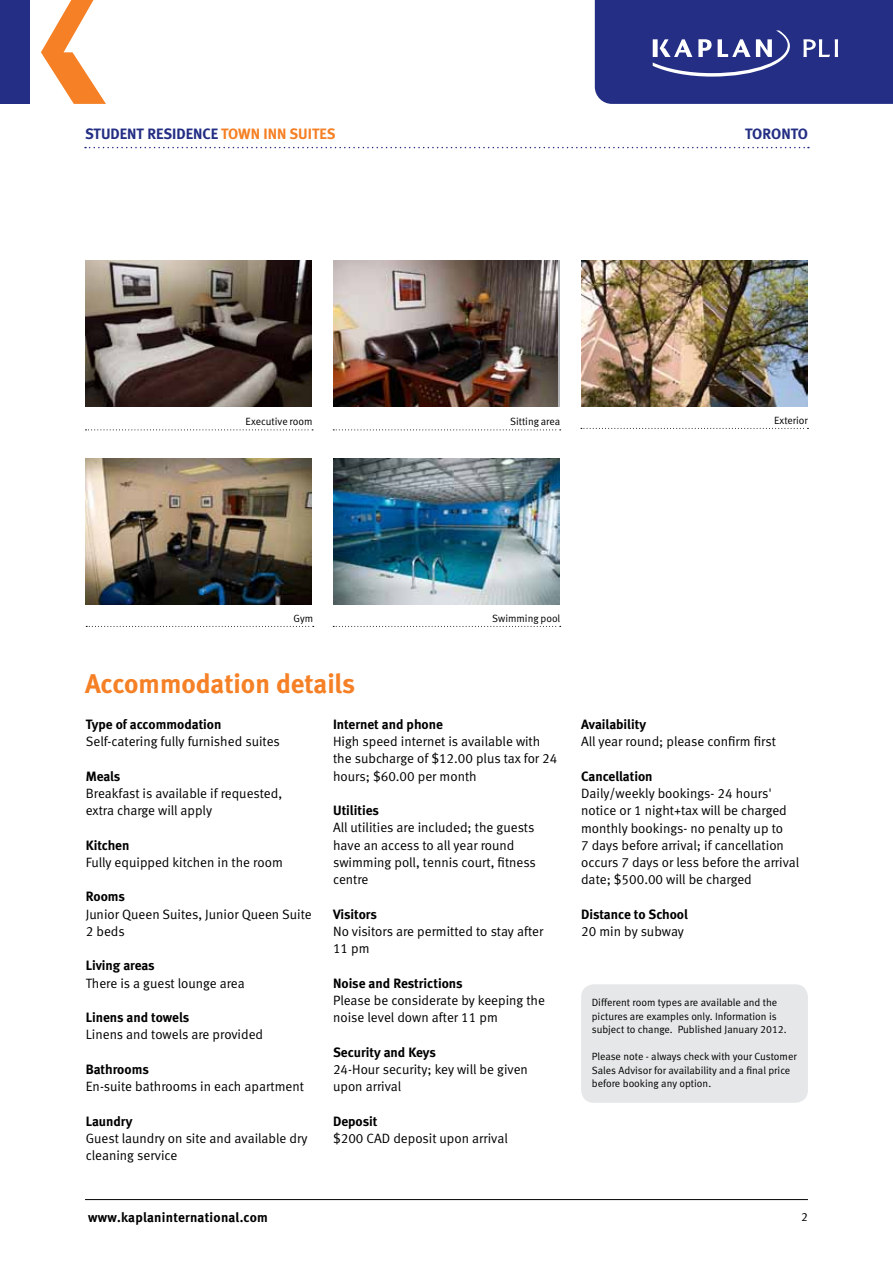
<style>
.page{position:relative;width:893px;height:1263px;background:#fff}
.page>*{position:absolute;margin:0;border:0;box-sizing:border-box;transform-origin:0 0}
.t1{font:27px "Meta Bold LF";color:#f58025}
.t2{font:15px "Meta Bold LF";color:#232e84}
.t3{font:15px "Meta Bold LF";color:#f58025}
.t4{font:13.5px/17.2px "Meta Normal LF";color:#000}
.t5{font:13.5px "Meta Bold LF";color:#000}
.t6{font:13.5px "Meta Bold LF";letter-spacing:.02em;color:#000}
.t7{font:12px "Meta Normal LF";color:#000}
.t8{font:10.5px/13.5px "Meta Normal LF";color:#000}
.s1{color:#232e84}
</style>
<div class="page">
<hr style="left:85px;top:1199px;width:723px;height:1px;background:#000">
<div style="left:0;top:0;width:29px;height:104px;background:#232e84"></div>
<svg style="left:41px;top:0;width:65px;height:104px"></svg>
<svg style="left:595px;top:0;width:298px;height:104px"></svg>
<div style="left:581px;top:984px;width:227px;height:119px;background:#e6e7e8;border-radius:13px"></div>
<svg style="left:85px;top:147px;width:724px;height:1px"></svg>
<img style="left:333px;top:260px;width:225px;height:147px">
<img style="left:581px;top:260px;width:227px;height:147px">
<img style="left:85px;top:260px;width:227px;height:147px">
<img style="left:333px;top:458px;width:227px;height:147px">
<img style="left:85px;top:458px;width:227px;height:147px">
<svg style="left:333px;top:626px;width:228px;height:1px"></svg>
<svg style="left:86px;top:626px;width:228px;height:1px"></svg>
<svg style="left:86px;top:429px;width:227px;height:1px"></svg>
<svg style="left:333px;top:429px;width:228px;height:1px"></svg>
<svg style="left:581px;top:428px;width:227px;height:1px"></svg>
<p class="t2" style="left:85px;top:125px;width:35px">student</p>
<p class="t2" style="left:147px;top:125px;width:9px">residen</p>
<p class="t3" style="left:202px;top:125px;width:69px"><span class="s1">ce</span> Town inn</p>
<p class="t3" style="left:289px;top:125px;width:26px">suites</p>
<p class="t2" style="left:745px;top:125px;width:10px">toronto</p>
<p class="t8" style="left:246px;top:415px;width:68px">Executive room</p>
<p class="t8" style="left:510px;top:415px;width:52px">Sitting area</p>
<p class="t8" style="left:774px;top:413px;width:35px">Exterior</p>
<p class="t8" style="left:294px;top:611px;width:21px">Gym</p>
<p class="t8" style="left:492px;top:611px;width:70px">Swimming pool</p>
<h1 class="t1" style="left:85px;top:667px;width:272px">Accommodation details</h1>
<p class="t5" style="left:86px;top:716px;width:137px">Type of accommodation</p>
<p class="t4" style="left:86px;top:733px;width:196px">Self-catering fully furnished suites</p>
<p class="t5" style="left:86px;top:768px;width:36px">Meals</p>
<p class="t4" style="left:86px;top:784px;width:198px">Breakfast is available if requested, extra charge will apply</p>
<p class="t5" style="left:86px;top:837px;width:45px">Kitchen</p>
<p class="t4" style="left:86px;top:853px;width:199px">Fully equipped kitchen in the room</p>
<p class="t5" style="left:86px;top:889px;width:41px">Rooms</p>
<p class="t4" style="left:86px;top:905px;width:227px">Junior Queen Suites, Junior Queen Suite<br>2 beds</p>
<p class="t5" style="left:86px;top:958px;width:70px">Living areas</p>
<p class="t4" style="left:86px;top:974px;width:160px">There is a guest lounge area</p>
<p class="t5" style="left:86px;top:1009px;width:105px">Linens and towels</p>
<p class="t4" style="left:86px;top:1026px;width:179px">Linens and towels are provided</p>
<p class="t5" style="left:86px;top:1061px;width:65px">Bathrooms</p>
<p class="t4" style="left:86px;top:1078px;width:220px">En-suite bathrooms in each apartment</p>
<p class="t5" style="left:86px;top:1113px;width:48px">Laundry</p>
<p class="t4" style="left:86px;top:1129px;width:223px">Guest laundry on site and available dry cleaning service</p>
<p class="t5" style="left:333px;top:716px;width:111px">Internet and phone</p>
<p class="t4" style="left:333px;top:733px;width:226px">High speed internet is available with the subcharge of $12.00 plus tax for 24 hours; $60.00 per month</p>
<p class="t5" style="left:333px;top:802px;width:47px">Utilities</p>
<p class="t4" style="left:333px;top:819px;width:204px">All utilities are included; the guests have an access to all year round swimming poll, tennis court, fitness centre</p>
<p class="t5" style="left:333px;top:906px;width:45px">Visitors</p>
<p class="t4" style="left:333px;top:922px;width:212px">No visitors are permitted to stay after<br>11 pm</p>
<p class="t5" style="left:333px;top:975px;width:131px">Noise and Restrictions</p>
<p class="t4" style="left:333px;top:991px;width:213px">Please be considerate by keeping the noise level down after 11 pm</p>
<p class="t5" style="left:333px;top:1044px;width:104px">Security and Keys</p>
<p class="t4" style="left:333px;top:1060px;width:196px">24-Hour security; key will be given upon arrival</p>
<p class="t5" style="left:333px;top:1113px;width:46px">Deposit</p>
<p class="t4" style="left:333px;top:1129px;width:176px">$200 CAD deposit upon arrival</p>
<p class="t5" style="left:581px;top:716px;width:66px">Availability</p>
<p class="t4" style="left:581px;top:733px;width:196px">All year round; please confirm first</p>
<p class="t5" style="left:581px;top:768px;width:73px">Cancellation</p>
<p class="t4" style="left:581px;top:784px;width:220px">Daily/weekly bookings- 24 hours' notice or 1 night+tax will be charged monthly bookings- no penalty up to<br>7 days before arrival; if cancellation occurs 7 days or less before the arrival date; $500.00 will be charged</p>
<p class="t5" style="left:581px;top:906px;width:108px">Distance to School</p>
<p class="t4" style="left:581px;top:922px;width:104px">20 min by subway</p>
<p class="t8" style="left:592px;top:996px;width:196px">Different room types are available and the pictures are examples only. Information is subject to change. Published January 2012.</p>
<p class="t8" style="left:592px;top:1050px;width:206px">Please note - always check with your Customer<br>Sales Advisor for availability and a final price before booking any option.</p>
<p class="t6" style="left:88px;top:1210px;width:181px">www.kaplaninternational.com</p>
<p class="t7" style="left:801px;top:1210px;width:8px">2</p>
</div>
